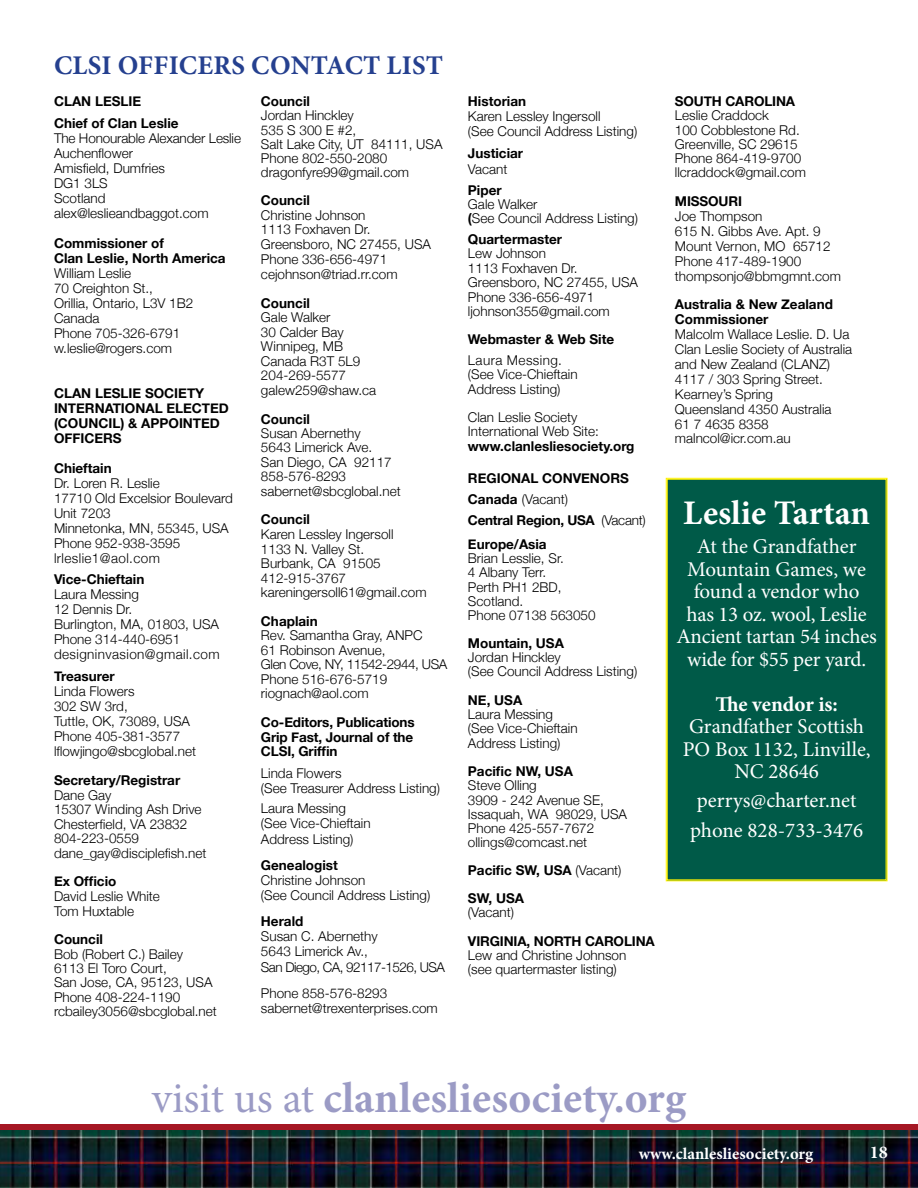
<style>
.page{position:relative;width:918px;height:1188px;background:#fff}
.page>*{position:absolute;margin:0;border:0;box-sizing:border-box;transform-origin:0 0}
.t1{font:700 43.5px "Minion Pro";color:#9b9bc5}
.t2{font:700 34.5px "Minion Pro";color:#fff}
.t3{font:700 27px "Minion Pro";letter-spacing:.01em;color:#25408f}
.t4{font:21px/22.5px "Minion Pro";letter-spacing:-.005em;color:#fff;text-align:center}
.t5{font:700 21px "Minion Pro";color:#fff}
.t6{font:700 18px "Minion Pro";color:#fff}
.t7{font:700 16.5px "Minion Pro";color:#fff}
.t8{font:300 13.5px/15px "Helvetica Neue";color:#000}
.t9{font:700 13.5px/15px "Helvetica Neue";color:#000}
.s1{font-weight:700}
.s2{font-weight:300}
.s3{font-weight:400}
</style>
<div class="page">
<img style="left:84px;top:1130px;width:81px;height:58px">
<img style="left:165px;top:1130px;width:169px;height:58px">
<img style="left:334px;top:1130px;width:172px;height:58px">
<img style="left:506px;top:1130px;width:170px;height:58px">
<img style="left:676px;top:1130px;width:171px;height:58px">
<img style="left:847px;top:1130px;width:71px;height:58px">
<img style="left:0;top:1130px;width:84px;height:58px">
<div style="left:0;top:1124px;width:918px;height:6px;background:#a51724"></div>
<div style="left:666px;top:478px;width:222px;height:403px;background:#005a48"></div>
<h3 class="t3" style="left:54px;top:46px;width:391px">CLSI OFFICERS CONTACT LIST</h3>
<p class="t9" style="left:54px;top:90px;width:126px;line-height:21.8px">CLAN LESLIE<br>Chief of Clan Leslie</p>
<p class="t8" style="left:54px;top:130px;width:189px">The Honourable Alexander Leslie<br>Auchenflower<br>Amisfield, Dumfries<br>DG1 3LS<br>Scotland alex@leslieandbaggot.com</p>
<p class="t9" style="left:54px;top:235px;width:173px">Commissioner of<br>Clan Leslie, North America</p>
<p class="t8" style="left:54px;top:265px;width:141px">William Leslie<br>70 Creighton St.,<br>Orillia, Ontario, L3V 1B2<br>Canada<br>Phone 705-326-6791 w.leslie@rogers.com</p>
<p class="t9" style="left:54px;top:385px;width:176px">CLAN LESLIE SOCIETY<br>INTERNATIONAL ELECTED (COUNCIL) &amp; APPOINTED<br>OFFICERS</p>
<p class="t9" style="left:54px;top:460px;width:59px">Chieftain</p>
<p class="t8" style="left:54px;top:475px;width:181px">Dr. Loren R. Leslie<br>17710 Old Excelsior Boulevard<br>Unit 7203<br>Minnetonka, MN, 55345, USA<br>Phone 952-938-3595 lrleslie1@aol.com</p>
<p class="t9" style="left:54px;top:572px;width:92px">Vice-Chieftain</p>
<p class="t8" style="left:54px;top:587px;width:167px">Laura Messing<br>12 Dennis Dr.<br>Burlington, MA, 01803, USA<br>Phone 314-440-6951 designinvasion@gmail.com</p>
<p class="t9" style="left:54px;top:669px;width:62px">Treasurer</p>
<p class="t8" style="left:54px;top:684px;width:144px">Linda Flowers<br>302 SW 3rd,<br>Tuttle, OK, 73089, USA<br>Phone 405-381-3577 lflowjingo@sbcglobal.net</p>
<p class="t9" style="left:54px;top:772px;width:128px">Secretary/Registrar</p>
<p class="t8" style="left:54px;top:787px;width:154px;line-height:14.4px">Dane Gay<br>15307 Winding Ash Drive<br>Chesterfield, VA 23832<br>804-223-0559 dane_gay@disciplefish.net</p>
<p class="t9" style="left:54px;top:873px;width:64px">Ex Officio</p>
<p class="t8" style="left:54px;top:889px;width:108px">David Leslie White<br>Tom Huxtable</p>
<p class="t9" style="left:54px;top:931px;width:50px">Council</p>
<p class="t8" style="left:54px;top:946px;width:164px;line-height:14.4px">Bob (Robert C.) Bailey<br>6113 El Toro Court,<br>San Jose, CA, 95123, USA<br>Phone 408-224-1190 rcbailey3056@sbcglobal.net</p>
<p class="t9" style="left:261px;top:93px;width:50px">Council</p>
<p class="t8" style="left:261px;top:108px;width:183px;line-height:14.2px">Jordan Hinckley<br>535 S 300 E #2,<br>Salt Lake City, UT 84111, USA<br>Phone 802-550-2080 dragonfyre99@gmail.com</p>
<p class="t9" style="left:261px;top:193px;width:50px">Council</p>
<p class="t8" style="left:261px;top:207px;width:172px">Christine Johnson<br>1113 Foxhaven Dr.<br>Greensboro, NC 27455, USA<br>Phone 336-656-4971 cejohnson@triad.rr.com</p>
<p class="t9" style="left:261px;top:295px;width:50px">Council</p>
<p class="t8" style="left:261px;top:310px;width:117px;line-height:14.4px">Gale Walker<br>30 Calder Bay<br>Winnipeg, MB<br>Canada R3T 5L9<br>204-269-5577 galew259@shaw.ca</p>
<p class="t9" style="left:261px;top:411px;width:50px">Council</p>
<p class="t8" style="left:261px;top:426px;width:141px;line-height:14.4px">Susan Abernethy<br>5643 Limerick Ave.<br>San Diego, CA 92117<br>858-576-8293 sabernet@sbcglobal.net</p>
<p class="t9" style="left:261px;top:511px;width:50px">Council</p>
<p class="t8" style="left:261px;top:527px;width:167px;line-height:14.4px">Karen Lessley Ingersoll<br>1133 N. Valley St.<br>Burbank, CA 91505<br>412-915-3767 kareningersoll61@gmail.com</p>
<p class="t9" style="left:261px;top:613px;width:58px">Chaplain</p>
<p class="t8" style="left:261px;top:628px;width:188px;line-height:14.4px">Rev. Samantha Gray, ANPC<br>61 Robinson Avenue,<br>Glen Cove, NY, 11542-2944, USA<br>Phone 516-676-5719 riognach@aol.com</p>
<p class="t9" style="left:261px;top:715px;width:155px;line-height:14.4px;text-align:justify">Co-Editors, Publications Grip Fast, Journal of the CLSI, Griffin</p>
<p class="t8" style="left:261px;top:765px;width:181px">Linda Flowers<br>(See Treasurer Address Listing)</p>
<p class="t8" style="left:261px;top:800px;width:111px">Laura Messing (See Vice-Chieftain<br>Address Listing)</p>
<p class="t9" style="left:261px;top:857px;width:78px">Genealogist</p>
<p class="t8" style="left:261px;top:872px;width:171px">Christine Johnson<br>(See Council Address Listing)</p>
<p class="t9" style="left:261px;top:913px;width:44px">Herald</p>
<p class="t8" style="left:261px;top:928px;width:185px">Susan C. Abernethy<br>5643 Limerick Av.,<br>San Diego, CA, 92117-1526, USA</p>
<p class="t8" style="left:261px;top:985px;width:178px">Phone 858-576-8293 sabernet@trexenterprises.com</p>
<p class="t9" style="left:468px;top:93px;width:60px">Historian</p>
<p class="t8" style="left:468px;top:108px;width:171px">Karen Lessley Ingersoll<br>(See Council Address Listing)</p>
<p class="t9" style="left:468px;top:146px;width:57px">Justiciar</p>
<p class="t8" style="left:468px;top:161px;width:41px">Vacant</p>
<p class="t9" style="left:468px;top:182px;width:35px">Piper</p>
<p class="t8" style="left:468px;top:197px;width:172px;line-height:14.2px">Gale Walker<br><span class="s1">(</span>See Council Address Listing)</p>
<p class="t9" style="left:468px;top:231px;width:96px">Quartermaster</p>
<p class="t8" style="left:468px;top:246px;width:172px;line-height:14.4px">Lew Johnson<br>1113 Foxhaven Dr.<br>Greensboro, NC 27455, USA<br>Phone 336-656-4971 ljohnson355@gmail.com</p>
<p class="t9" style="left:468px;top:331px;width:148px">Webmaster &amp; Web Site</p>
<p class="t8" style="left:468px;top:353px;width:111px;line-height:14.2px">Laura Messing. (See Vice-Chieftain<br>Address Listing)</p>
<p class="t8" style="left:468px;top:410px;width:132px;line-height:14.2px">Clan Leslie Society<br>International Web Site:</p>
<p class="t9" style="left:468px;top:438px;width:168px">www.clanlesliesociety.org</p>
<p class="t9" style="left:468px;top:467px;width:179px;line-height:21px">REGIONAL CONVENORS<br>Canada <span class="s2">(Vacant)<br></span>Central Region, USA <span class="s2">(Vacant)</span></p>
<p class="t9" style="left:468px;top:536px;width:80px">Europe/Asia</p>
<p class="t8" style="left:468px;top:551px;width:129px;line-height:14.2px">Brian Lesslie, Sr.<br>4 Albany Terr.<br>Perth PH1 2BD,<br>Scotland.<br>Phone 07138 563050</p>
<p class="t9" style="left:468px;top:635px;width:98px">Mountain, USA</p>
<p class="t8" style="left:468px;top:650px;width:171px;line-height:14.2px">Jordan Hinckley<br>(See Council Address Listing)</p>
<p class="t9" style="left:468px;top:692px;width:56px">NE, USA</p>
<p class="t8" style="left:468px;top:707px;width:111px;line-height:14.2px">Laura Messing (See Vice-Chieftain<br>Address Listing)</p>
<p class="t9" style="left:468px;top:763px;width:107px">Pacific NW, USA</p>
<p class="t8" style="left:468px;top:778px;width:161px;line-height:14.2px">Steve Olling<br>3909 - 242 Avenue SE,<br>Issaquah, WA 98029, USA<br>Phone 425-557-7672 ollings@comcast.net</p>
<p class="t9" style="left:468px;top:856px;width:155px;line-height:27.8px">Pacific SW, USA <span class="s2">(Vacant)<br></span>SW, USA</p>
<p class="t8" style="left:468px;top:905px;width:48px">(Vacant)</p>
<p class="t9" style="left:468px;top:933px;width:188px">VIRGINIA, NORTH CAROLINA</p>
<p class="t8" style="left:468px;top:948px;width:160px;line-height:14.2px">Lew and Christine Johnson (see quartermaster listing)</p>
<p class="t9" style="left:675px;top:94px;width:122px">SOUTH CAROLINA</p>
<p class="t8" style="left:675px;top:108px;width:133px;line-height:14.2px">Leslie Craddock<br>100 Cobblestone Rd.<br>Greenville, SC 29615<br>Phone 864-419-9700 llcraddock@gmail.com</p>
<p class="t9" style="left:675px;top:193px;width:69px">MISSOURI</p>
<p class="t8" style="left:675px;top:208px;width:168px">Joe Thompson<br>615 N. Gibbs Ave. Apt. 9<br>Mount Vernon, MO 65712<br>Phone 417-489-1900 thompsonjo@bbmgmnt.com</p>
<p class="t9" style="left:675px;top:297px;width:159px">Australia &amp; New Zealand<br>Commissioner</p>
<p class="t8" style="left:675px;top:327px;width:179px">Malcolm Wallace Leslie. D. Ua<br>Clan Leslie Society of Australia and New Zealand (CLANZ)<br>4117 / 303 Spring Street.<br>Kearney’s Spring<br>Queensland 4350 Australia<br>61 7 4635 8358</p>
<p class="t8" style="left:675px;top:430px;width:117px">malncol@icr.com.au</p>
<h2 class="t2" style="left:683px;top:489px;width:189px">Leslie Tartan</h2>
<h3 class="t4" style="left:676px;top:535px;width:202px">At the Grandfather<br>Mountain Games, we found a vendor who<br>has 13 oz. wool, Leslie<br>Ancient tartan 54 inches wide for $55 per yard.</h3>
<h3 class="t5" style="left:715px;top:689px;width:124px">The vendor is:</h3>
<h3 class="t4" style="left:683px;top:715px;width:189px">Grandfather Scottish<br>PO Box 1132, Linville,<br>NC 28646</h3>
<h3 class="t4" style="left:690px;top:786px;width:175px;line-height:29.2px">perrys@charter.net phone 828-733-3476</h3>
<h1 class="t1" style="left:152px;top:1068px;width:536px"><span class="s3">visit us at</span> clanlesliesociety.org</h1>
<p class="t7" style="left:639px;top:1143px;width:176px">www.clanlesliesociety.org</p>
<h3 class="t6" style="left:870px;top:1140px;width:19px">18</h3>
</div>
